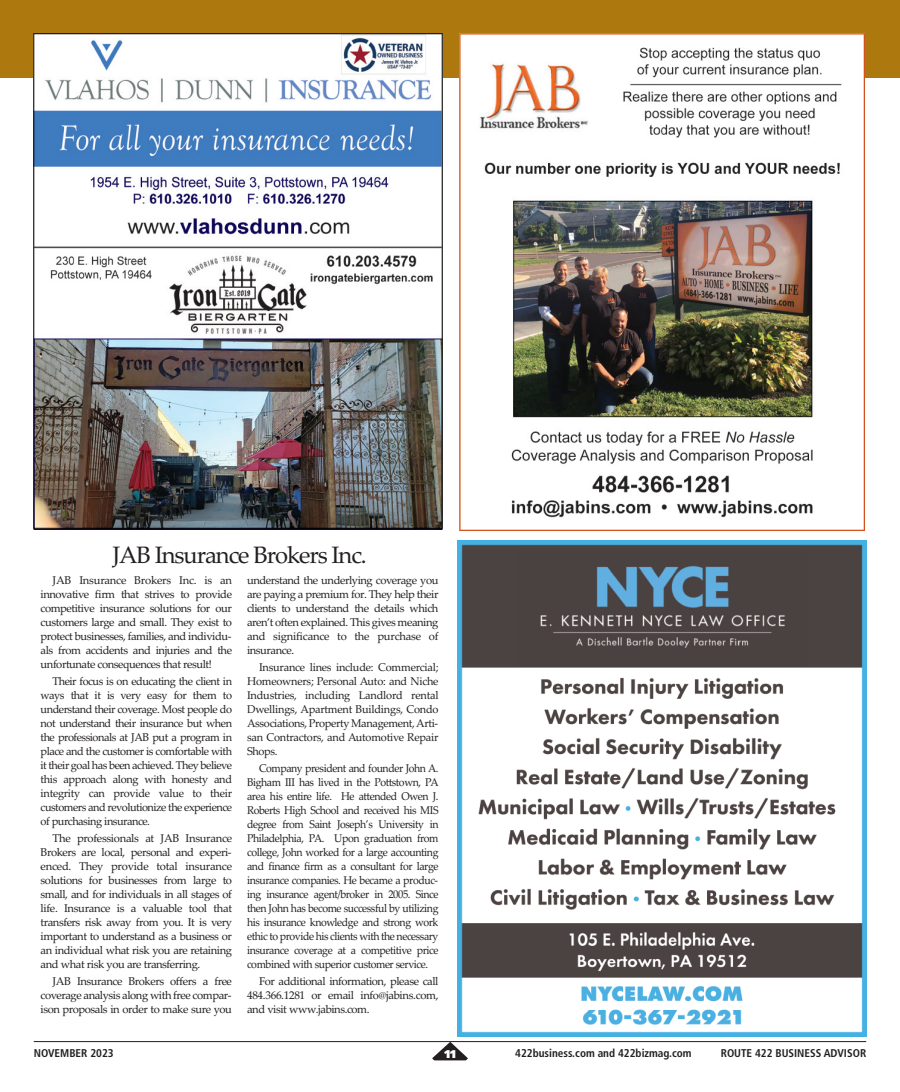
<style>
.page{position:relative;width:900px;height:1092px;background:#fff}
.page>*{position:absolute;margin:0;border:0;box-sizing:border-box;transform-origin:0 0}
.t1{font:23.75px "Palatino Linotype";letter-spacing:-.045em;color:#231f20}
.t2{font:11.25px/14px "Palatino Linotype";letter-spacing:-.04em;color:#231f20;text-align:justify}
.t3{font:11.25px/14px "Palatino Linotype";letter-spacing:-.04em;color:#231f20;text-align:justify;scale:.94 1}
.t4{font:700 condensed 11.25px "Frutiger";color:#231f20}
.t5{font:900 11.25px "Frutiger";color:#fff}
</style>
<div class="page">
<div style="left:0;top:0;width:900px;height:77px;background:#ad790e"></div>
<hr style="left:34px;top:1041px;width:832px;height:1px;background:#231f20">
<svg style="left:432px;top:1041px;width:36px;height:19px"></svg>
<img style="left:34px;top:34px;width:408px;height:495px">
<img style="left:459px;top:34px;width:406px;height:496px">
<img style="left:458px;top:540px;width:408px;height:496px">
<h1 class="t1" style="left:112px;top:540px;width:256px">JAB Insurance Brokers Inc.</h1>
<p class="t2" style="left:41px;top:572px;width:193px;text-indent:12px">JAB Insurance Brokers Inc. is an innovative firm that strives to provide competitive insurance solutions for our customers large and small. They exist to protect businesses, families, and individu&shy;als from accidents and injuries and the unfortunate consequences that result!</p>
<p class="t2" style="left:41px;top:674px;width:193px;text-indent:12px">Their focus is on educating the client in ways that it is very easy for them to understand their coverage. Most people do not understand their insurance but when the professionals at JAB put a program in place and the customer is comfortable with it their goal has been achieved. They believe this approach along with honesty and integrity can provide value to their customers and revolutionize the experience of purchasing insurance.</p>
<p class="t2" style="left:41px;top:831px;width:193px;text-indent:12px">The professionals at JAB Insurance Brokers are local, personal and experi&shy;enced. They provide total insurance solutions for businesses from large to small, and for individuals in all stages of life. Insurance is a valuable tool that transfers risk away from you. It is very important to understand as a business or an individual what risk you are retaining and what risk you are transferring.</p>
<p class="t2" style="left:41px;top:974px;width:193px;text-indent:12px">JAB Insurance Brokers offers a free coverage analysis along with free compar&shy;ison proposals in order to make sure you</p>
<p class="t2" style="left:247px;top:572px;width:193px">understand the underlying coverage you are paying a premium for. They help their clients to understand the details which aren’t often explained. This gives meaning and significance to the purchase of insurance.</p>
<p class="t2" style="left:247px;top:660px;width:193px;text-indent:12px">Insurance lines include: Commercial; Homeowners; Personal Auto: and Niche Industries, including Landlord rental Dwellings, Apartment Buildings, Condo Associations, Property Management,Arti&shy;san Contractors, and Automotive Repair Shops.</p>
<p class="t3" style="left:247px;top:761px;width:205px;text-indent:12px">Company president and founder John A.<br>Bigham III has lived in the Pottstown, PA area his entire life. He attended Owen J.<br>Roberts High School and received his MIS degree from Saint Joseph’s University in Philadelphia, PA. Upon graduation from college, John worked for a large accounting and finance firm as a consultant for large insurance companies. He became a produc&shy;ing insurance agent/broker in 2005. Since then John has become successful by utilizing his insurance knowledge and strong work ethic to provide his clients with the necessary insurance coverage at a competitive price combined with superior customer service.</p>
<p class="t2" style="left:247px;top:974px;width:193px;text-indent:12px">For additional information, please call 484.366.1281 or email info@jabins.com, and visit www.jabins.com.</p>
<p class="t4" style="left:34px;top:1048px;width:82px">NOVEMBER 2023</p>
<p class="t5" style="left:444px;top:1049px;width:13px">11</p>
<p class="t4" style="left:515px;top:1048px;width:178px">422business.com and 422bizmag.com</p>
<p class="t4" style="left:721px;top:1048px;width:147px">ROUTE 422 BUSINESS ADVISOR</p>
</div>
